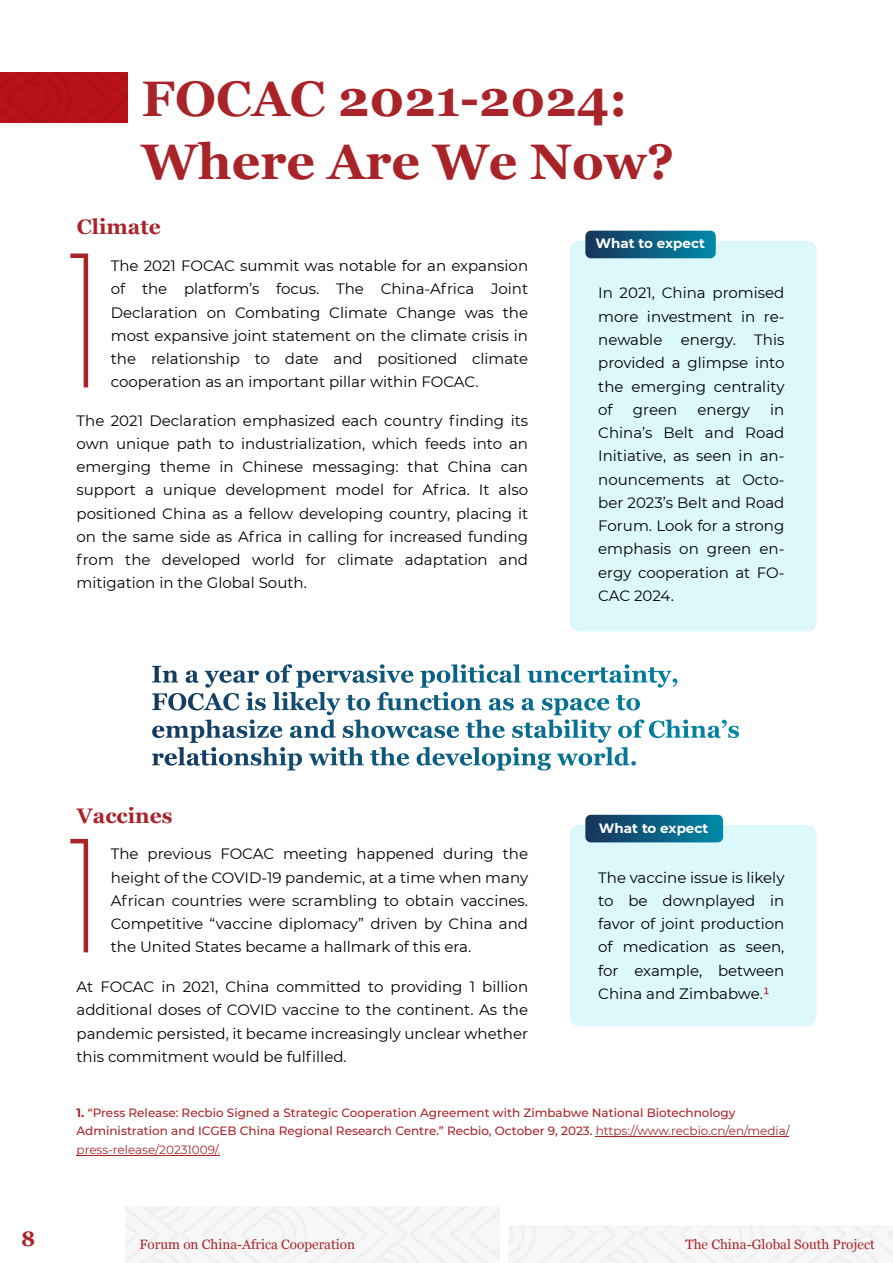
<style>
.page{position:relative;width:893px;height:1263px;background:#fff}
.page>*{position:absolute;margin:0;border:0;box-sizing:border-box;transform-origin:0 0}
.t1{font:700 49.95px/62.2px "Georgia";color:#a92429}
.t2{font:700 21px "Georgia";color:#a92429}
.t3{font:15px/23.2px "Montserrat";color:#000;text-align:justify}
.t4{font:13.5px "Georgia";color:#a92429}
.t5{font:700 13.5px "Montserrat";color:#fff}
.t6{font:500 12px/18.8px "Montserrat";color:#a92429}
.s1{font-weight:500;color:#a92429}
.s2{font-weight:700}
.s3{font-weight:400}
</style>
<div class="page">
<div style="left:570px;top:241px;width:246px;height:390px;background:#dcf8fa;border-radius:9px"></div>
<div style="left:585px;top:231px;width:131px;height:27px;background:linear-gradient(to right,#18345a,#008aa8);border-radius:6px"></div>
<svg style="left:70px;top:253px;width:19px;height:135px"></svg>
<svg style="left:70px;top:838px;width:19px;height:115px"></svg>
<img style="left:0;top:73px;width:127px;height:50px">
<div style="left:570px;top:825px;width:246px;height:201px;background:#dcf8fa;border-radius:9px"></div>
<div style="left:585px;top:815px;width:138px;height:27px;background:linear-gradient(to right,#18345a,#0089a8);border-radius:6px"></div>
<svg style="left:152px;top:664px;width:587px;height:106px"></svg>
<hr style="left:596px;top:1136px;width:193px;height:1px;background:#a92429">
<hr style="left:77px;top:1155px;width:143px;height:1px;background:#a92429">
<h1 class="t1" style="left:142px;top:72px;width:534px">FOCAC 2021-2024:<br>Where Are We Now?</h1>
<h2 class="t2" style="left:77px;top:219px;width:85px">Climate</h2>
<p class="t3" style="left:111px;top:254px;width:419px">The 2021 FOCAC summit was notable for an expansion of the platform’s focus. The China-Africa Joint Declaration on Combating Climate Change was the most expansive joint statement on the climate crisis in the relationship to date and positioned climate cooperation as an important pillar within FOCAC.</p>
<p class="t3" style="left:77px;top:409px;width:453px">The 2021 Declaration emphasized each country finding its own unique path to industrialization, which feeds into an emerging theme in Chinese messaging: that China can support a unique development model for Africa. It also positioned China as a fellow developing country, placing it on the same side as Africa in calling for increased funding from the developed world for climate adaptation and mitigation in the Global South.</p>
<p class="t5" style="left:596px;top:235px;width:111px">What to expect</p>
<p class="t3" style="left:598px;top:281px;width:188px">In 2021, China promised more investment in re&shy;newable energy. This provided a glimpse into the emerging centrality of</p>
<p class="t3" style="left:598px;top:398px;width:188px;text-indent:172px">in China’s Belt and Road Initiative, as seen in an&shy;nouncements at Octo&shy;ber 2023’s Belt and Road Forum. Look for a strong emphasis on green en&shy;ergy cooperation at FO-CAC 2024.</p>
<p class="t3" style="left:633px;top:398px;width:46px">green</p>
<p class="t3" style="left:697px;top:398px;width:54px">energy</p>
<h2 class="t2" style="left:77px;top:807px;width:97px">Vaccines</h2>
<p class="t3" style="left:111px;top:842px;width:419px">The previous FOCAC meeting happened during the height of the COVID-19 pandemic, at a time when many African countries were scrambling to obtain vaccines.<br>Competitive “vaccine diplomacy” driven by China and the United States became a hallmark of this era.</p>
<p class="t3" style="left:77px;top:975px;width:453px">At FOCAC in 2021, China committed to providing 1 billion additional doses of COVID vaccine to the continent. As the pandemic persisted, it became increasingly unclear whether this commitment would be fulfilled.</p>
<p class="t5" style="left:599px;top:820px;width:111px">What to expect</p>
<p class="t3" style="left:598px;top:865px;width:188px">The vaccine issue is likely to be downplayed in favor of joint production of medication as seen, for example, between China and Zimbabwe.<span class="s1">¹</span></p>
<p class="t6" style="left:77px;top:1103px;width:715px"><span class="s2">1.</span> “Press Release: Recbio Signed a Strategic Cooperation Agreement with Zimbabwe National Biotechnology<br>Administration and ICGEB China Regional Research Centre.” Recbio, October 9, 2023. <span class="s3">https://www.recbio.cn/en/media/ press-release/20231009/.</span></p>
<h2 class="t2" style="left:21px;top:1230px;width:16px">8</h2>
<p class="t4" style="left:140px;top:1239px;width:217px">Forum on China-Africa Cooperation</p>
<p class="t4" style="left:685px;top:1239px;width:191px">The China-Global South Project</p>
</div>
